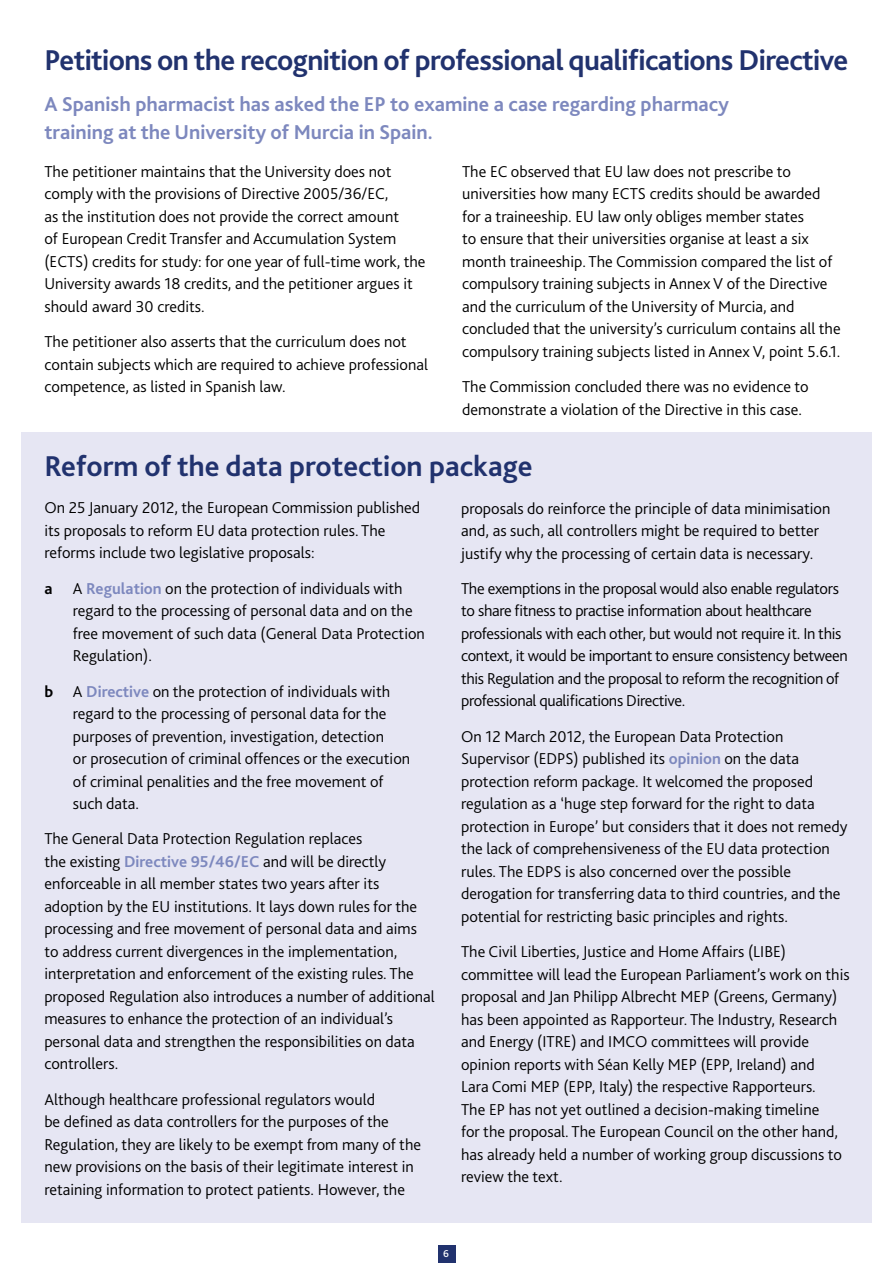
<style>
.page{position:relative;width:893px;height:1263px;background:#fff}
.page>*{position:absolute;margin:0;border:0;box-sizing:border-box;transform-origin:0 0}
.t1{font:700 30px "Bliss 2";letter-spacing:-.02em;color:#21326e}
.t2{font:700 30px "Bliss 2";color:#21326e}
.t3{font:700 21px/28.5px "Bliss 2";color:#7d88be}
.t4{font:300 16.5px/22.5px "Bliss 2";color:#000}
.t5{font:300 16.5px/22.5px "Bliss 2";letter-spacing:-.02em;color:#000}
.t6{font:500 10.5px "Bliss 2";color:#fff}
.s1{font-weight:700}
.s2{font-weight:700;color:#7d88be}
</style>
<div class="page">
<div style="left:438px;top:1245px;width:17px;height:18px;background:#21326e"></div>
<div style="left:21px;top:432px;width:851px;height:791px;background:#e6e6f3"></div>
<h1 class="t1" style="left:44px;top:41px;width:805px">Petitions on the recognition of professional qualifications Directive</h1>
<p class="t3" style="left:44px;top:89px;width:686px">A Spanish pharmacist has asked the EP to examine a case regarding pharmacy training at the University of Murcia in Spain.</p>
<p class="t4" style="left:44px;top:160px;width:383px">The petitioner maintains that the University does not comply with the provisions of Directive 2005/36/EC,<br>as the institution does not provide the correct amount<br>of European Credit Transfer and Accumulation System (ECTS) credits for study: for one year of full-time work, the University awards 18 credits, and the petitioner argues it should award 30 credits.</p>
<p class="t4" style="left:44px;top:330px;width:385px">The petitioner also asserts that the curriculum does not contain subjects which are required to achieve professional competence, as listed in Spanish law.</p>
<p class="t4" style="left:462px;top:160px;width:380px">The EC observed that EU law does not prescribe to universities how many ECTS credits should be awarded for a traineeship. EU law only obliges member states<br>to ensure that their universities organise at least a six month traineeship. The Commission compared the list of compulsory training subjects in Annex V of the Directive and the curriculum of the University of Murcia, and concluded that the university’s curriculum contains all the compulsory training subjects listed in Annex V, point 5.6.1.</p>
<p class="t4" style="left:462px;top:375px;width:348px">The Commission concluded there was no evidence to demonstrate a violation of the Directive in this case.</p>
<h1 class="t2" style="left:44px;top:448px;width:490px">Reform of the data protection package</h1>
<p class="t4" style="left:44px;top:496px;width:377px">On 25 January 2012, the European Commission published its proposals to reform EU data protection rules. The reforms include two legislative proposals:</p>
<p class="t4" style="left:73px;top:577px;width:354px;text-indent:-28px"><span class="s1">a</span> A <span class="s2">Regulation</span> on the protection of individuals with regard to the processing of personal data and on the free movement of such data (General Data Protection Regulation).</p>
<p class="t4" style="left:73px;top:679px;width:339px;text-indent:-28px"><span class="s1">b</span> A <span class="s2">Directive</span> on the protection of individuals with regard to the processing of personal data for the purposes of prevention, investigation, detection<br>or prosecution of criminal offences or the execution of criminal penalities and the free movement of such data.</p>
<p class="t4" style="left:44px;top:827px;width:392px">The General Data Protection Regulation replaces<br>the existing <span class="s2">Directive 95/46/EC</span> and will be directly enforceable in all member states two years after its adoption by the EU institutions. It lays down rules for the processing and free movement of personal data and aims to address current divergences in the implementation, interpretation and enforcement of the existing rules. The proposed Regulation also introduces a number of additional measures to enhance the protection of an individual’s personal data and strengthen the responsibilities on data controllers.</p>
<p class="t4" style="left:44px;top:1087px;width:378px">Although healthcare professional regulators would<br>be defined as data controllers for the purposes of the Regulation, they are likely to be exempt from many of the new provisions on the basis of their legitimate interest in retaining information to protect patients. However, the</p>
<p class="t4" style="left:461px;top:496px;width:371px">proposals do reinforce the principle of data minimisation and, as such, all controllers might be required to better justify why the processing of certain data is necessary.</p>
<p class="t5" style="left:461px;top:577px;width:388px">The exemptions in the proposal would also enable regulators to share fitness to practise information about healthcare professionals with each other, but would not require it. In this context, it would be important to ensure consistency between this Regulation and the proposal to reform the recognition of professional qualifications Directive.</p>
<p class="t4" style="left:461px;top:724px;width:388px">On 12 March 2012, the European Data Protection Supervisor (EDPS) published its <span class="s2">opinion</span> on the data protection reform package. It welcomed the proposed regulation as a ‘huge step forward for the right to data protection in Europe’ but considers that it does not remedy the lack of comprehensiveness of the EU data protection rules. The EDPS is also concerned over the possible derogation for transferring data to third countries, and the potential for restricting basic principles and rights.</p>
<p class="t4" style="left:461px;top:940px;width:390px">The Civil Liberties, Justice and Home Affairs (LIBE) committee will lead the European Parliament’s work on this proposal and Jan Philipp Albrecht MEP (Greens, Germany) has been appointed as Rapporteur. The Industry, Research and Energy (ITRE) and IMCO committees will provide opinion reports with Séan Kelly MEP (EPP, Ireland) and<br>Lara Comi MEP (EPP, Italy) the respective Rapporteurs.<br>The EP has not yet outlined a decision-making timeline<br>for the proposal. The European Council on the other hand, has already held a number of working group discussions to review the text.</p>
<p class="t6" style="left:443px;top:1247px;width:7px">6</p>
</div>
